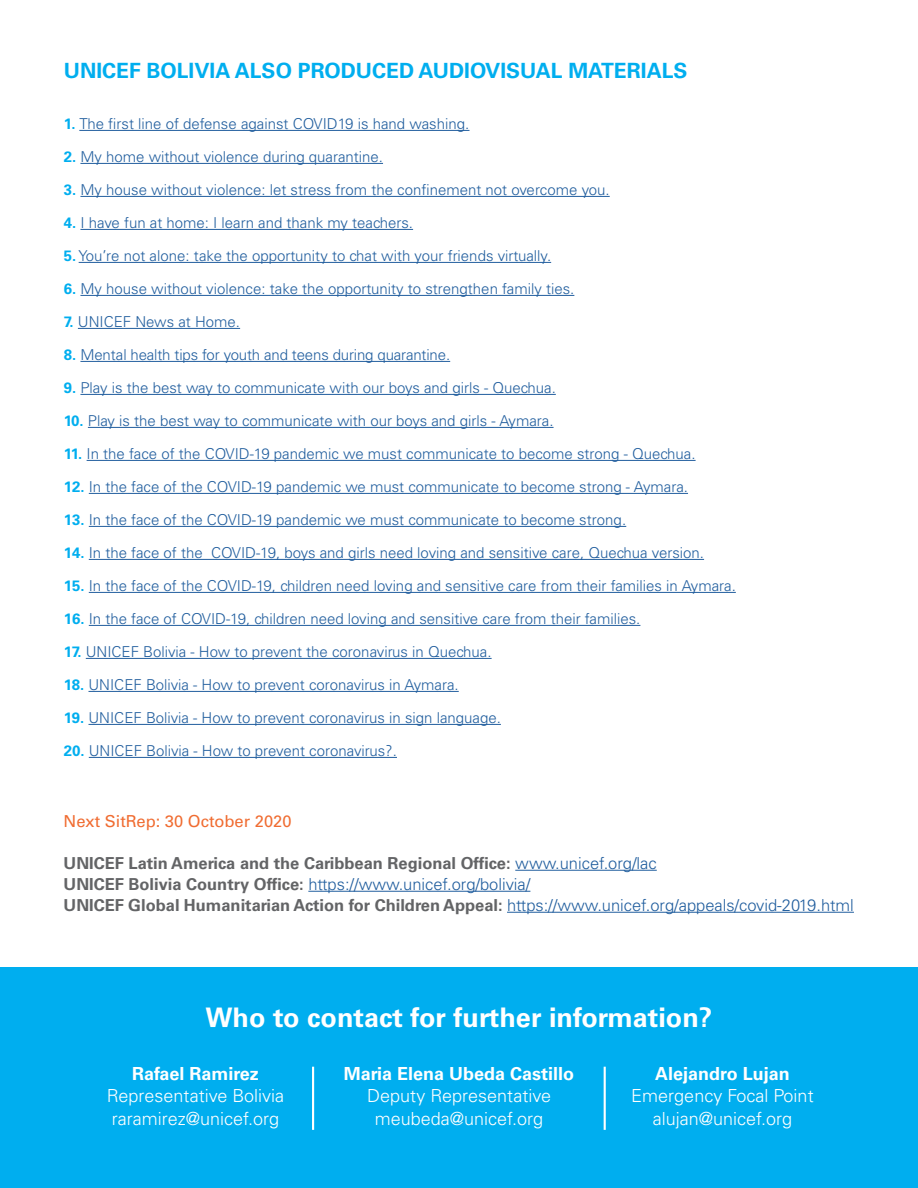
<style>
.page{position:relative;width:918px;height:1188px;background:#fff}
.page>*{position:absolute;margin:0;border:0;box-sizing:border-box;transform-origin:0 0}
.t1{font:700 27px "Univers LT Std";color:#fff}
.t2{font:700 21px "Univers LT Std";color:#00aeef}
.t3{font:300 18px/22.5px "Univers LT Std";color:#fff;text-align:center}
.t4{font:700 18px "Univers LT Std";color:#fff}
.t5{font:700 16.5px/21px "Univers LT Std";color:#636466}
.t6{font:16.5px "Univers LT Std";color:#f06c31}
.t7{font:300 15px "Univers LT Std";color:#215e9e}
.s1{font-weight:700;color:#00aeef}
.s2{font-weight:300;color:#215e9e}
</style>
<div class="page">
<div style="left:0;top:967px;width:918px;height:221px;background:#00aeef"></div>
<hr style="left:79px;top:130px;width:390px;height:1px;background:#215e9e">
<hr style="left:80px;top:163px;width:303px;height:1px;background:#215e9e">
<hr style="left:80px;top:196px;width:530px;height:1px;background:#215e9e">
<hr style="left:80px;top:229px;width:333px;height:1px;background:#215e9e">
<hr style="left:79px;top:262px;width:472px;height:1px;background:#215e9e">
<hr style="left:80px;top:295px;width:494px;height:1px;background:#215e9e">
<hr style="left:78px;top:328px;width:162px;height:1px;background:#215e9e">
<hr style="left:80px;top:361px;width:370px;height:1px;background:#215e9e">
<hr style="left:80px;top:394px;width:476px;height:1px;background:#215e9e">
<hr style="left:88px;top:427px;width:466px;height:1px;background:#215e9e">
<hr style="left:87px;top:460px;width:609px;height:1px;background:#215e9e">
<hr style="left:89px;top:493px;width:599px;height:1px;background:#215e9e">
<hr style="left:89px;top:526px;width:537px;height:1px;background:#215e9e">
<hr style="left:89px;top:559px;width:615px;height:1px;background:#215e9e">
<hr style="left:89px;top:592px;width:647px;height:1px;background:#215e9e">
<hr style="left:89px;top:625px;width:551px;height:1px;background:#215e9e">
<hr style="left:86px;top:658px;width:406px;height:1px;background:#215e9e">
<hr style="left:88px;top:691px;width:371px;height:1px;background:#215e9e">
<hr style="left:88px;top:724px;width:413px;height:1px;background:#215e9e">
<hr style="left:89px;top:757px;width:308px;height:1px;background:#215e9e">
<hr style="left:515px;top:870px;width:142px;height:1px;background:#215e9e">
<hr style="left:308px;top:891px;width:222px;height:1px;background:#215e9e">
<hr style="left:507px;top:912px;width:347px;height:1px;background:#215e9e">
<hr style="left:312px;top:1067px;width:2px;height:63px;background:#fff">
<hr style="left:604px;top:1067px;width:2px;height:63px;background:#fff">
<h2 class="t2" style="left:64px;top:59px;width:625px">UNICEF BOLIVIA ALSO PRODUCED AUDIOVISUAL MATERIALS</h2>
<p class="t7" style="left:64px;top:115px;width:407px"><span class="s1">1.</span> The first line of defense against COVID19 is hand washing.</p>
<p class="t7" style="left:64px;top:148px;width:321px"><span class="s1">2.</span> My home without violence during quarantine.</p>
<p class="t7" style="left:64px;top:181px;width:547px"><span class="s1">3.</span> My house without violence: let stress from the confinement not overcome you.</p>
<p class="t7" style="left:64px;top:214px;width:351px"><span class="s1">4.</span> I have fun at home: I learn and thank my teachers.</p>
<p class="t7" style="left:64px;top:247px;width:489px"><span class="s1">5.</span> You’re not alone: take the opportunity to chat with your friends virtually.</p>
<p class="t7" style="left:64px;top:280px;width:512px"><span class="s1">6.</span> My house without violence: take the opportunity to strengthen family ties.</p>
<p class="t7" style="left:64px;top:313px;width:178px"><span class="s1">7.</span> UNICEF News at Home.</p>
<p class="t7" style="left:64px;top:346px;width:388px"><span class="s1">8.</span> Mental health tips for youth and teens during quarantine.</p>
<p class="t7" style="left:64px;top:379px;width:494px"><span class="s1">9.</span> Play is the best way to communicate with our boys and girls - Quechua.</p>
<p class="t7" style="left:64px;top:412px;width:491px"><span class="s1">10.</span> Play is the best way to communicate with our boys and girls - Aymara.</p>
<p class="t7" style="left:64px;top:445px;width:633px"><span class="s1">11.</span> In the face of the COVID-19 pandemic we must communicate to become strong - Quechua.</p>
<p class="t7" style="left:64px;top:478px;width:626px"><span class="s1">12.</span> In the face of the COVID-19 pandemic we must communicate to become strong - Aymara.</p>
<p class="t7" style="left:64px;top:511px;width:564px"><span class="s1">13.</span> In the face of the COVID-19 pandemic we must communicate to become strong.</p>
<p class="t7" style="left:64px;top:544px;width:642px"><span class="s1">14.</span> In the face of the COVID-19, boys and girls need loving and sensitive care, Quechua version.</p>
<p class="t7" style="left:64px;top:577px;width:674px"><span class="s1">15.</span> In the face of the COVID-19, children need loving and sensitive care from their families in Aymara.</p>
<p class="t7" style="left:64px;top:610px;width:578px"><span class="s1">16.</span> In the face of COVID-19, children need loving and sensitive care from their families.</p>
<p class="t7" style="left:64px;top:643px;width:429px"><span class="s1">17.</span> UNICEF Bolivia - How to prevent the coronavirus in Quechua.</p>
<p class="t7" style="left:64px;top:676px;width:396px"><span class="s1">18.</span> UNICEF Bolivia - How to prevent coronavirus in Aymara.</p>
<p class="t7" style="left:64px;top:709px;width:439px"><span class="s1">19.</span> UNICEF Bolivia - How to prevent coronavirus in sign language.</p>
<p class="t7" style="left:64px;top:742px;width:335px"><span class="s1">20.</span> UNICEF Bolivia - How to prevent coronavirus?.</p>
<p class="t6" style="left:64px;top:811px;width:230px">Next SitRep: 30 October 2020</p>
<p class="t5" style="left:64px;top:852px;width:792px">UNICEF Latin America and the Caribbean Regional Office: <span class="s2">www.unicef.org/lac<br></span>UNICEF Bolivia Country Office: <span class="s2">https://www.unicef.org/bolivia/<br></span>UNICEF Global Humanitarian Action for Children Appeal: <span class="s2">https://www.unicef.org/appeals/covid-2019.html</span></p>
<h1 class="t1" style="left:206px;top:1002px;width:508px">Who to contact for further information?</h1>
<p class="t4" style="left:132px;top:1063px;width:128px">Rafael Ramirez</p>
<p class="t3" style="left:107px;top:1085px;width:179px;text-align:left">Representative Bolivia raramirez@unicef.org</p>
<p class="t4" style="left:344px;top:1063px;width:232px">Maria Elena Ubeda Castillo</p>
<p class="t3" style="left:367px;top:1085px;width:186px">Deputy Representative meubeda@unicef.org</p>
<p class="t4" style="left:655px;top:1063px;width:136px">Alejandro Lujan</p>
<p class="t3" style="left:631px;top:1085px;width:184px">Emergency Focal Point alujan@unicef.org</p>
</div>
